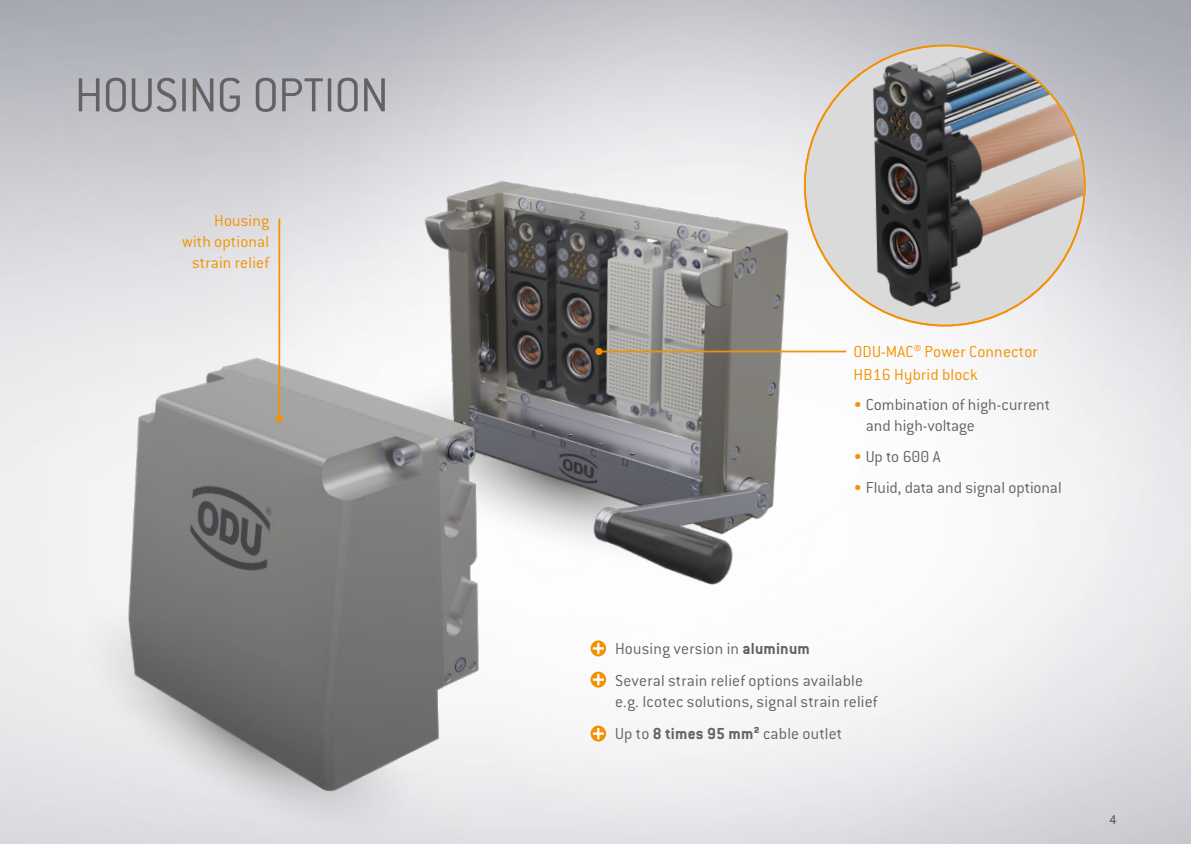
<style>
.page{position:relative;width:1191px;height:844px;background:#fff}
.page>*{position:absolute;margin:0;border:0;box-sizing:border-box;transform-origin:0 0}
.t1{font:300 52.5px "ITC Conduitfor ODU";letter-spacing:-.025em;color:#646363}
.t2{font:300 17.5px/31.5px "ITC Conduitfor ODU";letter-spacing:.01em;color:#646363}
.t3{font:300 17.5px/21px "ITC Conduitfor ODU";letter-spacing:.01em;color:#f39200}
.t4{font:500 14px "ITC Conduitfor ODU";color:#646363}
.s1{color:#f39200}
.s2{font-weight:700}
</style>
<div class="page">
<img style="left:0;top:0;width:1191px;height:843px">
<img style="left:0;top:20px;width:289px;height:823px">
<div style="left:75px;top:811px;width:363px;height:32px;background:#dedde2"></div>
<img style="left:403px;top:107px;width:514px;height:663px">
<div style="left:804px;top:46px;width:280px;height:279px;background:#dadada;border-radius:50%"></div>
<img style="left:65px;top:206px;width:441px;height:605px">
<svg style="left:844px;top:43px;width:241px;height:281px"></svg>
<img style="left:854px;top:46px;width:231px;height:278px">
<hr style="left:599px;top:350px;width:247px;height:2px;background:#f39200">
<div style="left:595px;top:348px;width:7px;height:7px;background:#f39200;border-radius:50%"></div>
<hr style="left:278px;top:218px;width:2px;height:200px;background:#f39200">
<div style="left:276px;top:415px;width:7px;height:7px;background:#f39200;border-radius:50%"></div>
<h1 class="t1" style="left:74px;top:66px;width:316px">HOUSING OPTION</h1>
<p class="t3" style="left:182px;top:210px;width:89px;text-align:right">Housing with optional strain relief</p>
<p class="t3" style="left:853px;top:341px;width:186px;line-height:22.2px">ODU-MAC® Power Connector<br>HB16 Hybrid block</p>
<p class="t2" style="left:865px;top:394px;width:186px;line-height:21px;text-indent:-12px"><span class="s1">•</span> Combination of high-current and high-voltage</p>
<p class="t2" style="left:853px;top:441px;width:89px"><span class="s1">•</span> Up to 600 A</p>
<p class="t2" style="left:853px;top:472px;width:210px"><span class="s1">•</span> Fluid, data and signal optional</p>
<p class="t2" style="left:615px;top:632px;width:249px">Housing version in <span class="s2">aluminum<br></span>Several strain relief options available</p>
<p class="t2" style="left:615px;top:684px;width:264px;line-height:32.7px">e.g. Icotec solutions, signal strain relief<br>Up to <span class="s2">8 times 95 mm²</span> cable outlet</p>
<p class="t4" style="left:1109px;top:811px;width:9px">4</p>
</div>
